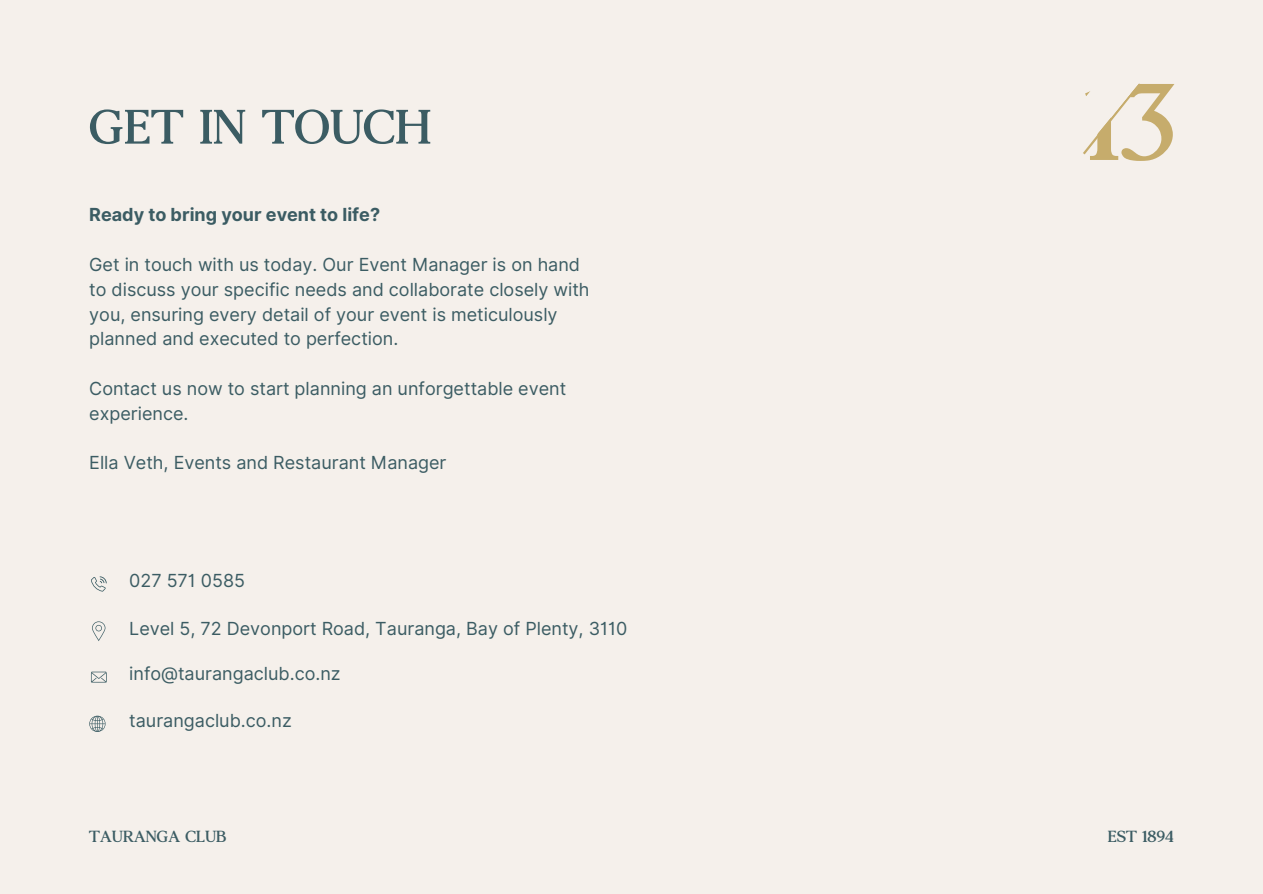
<style>
.page{position:relative;width:1263px;height:894px;background:#fff}
.page>*{position:absolute;margin:0;border:0;box-sizing:border-box;transform-origin:0 0}
.t1{font:700 121.5px "Agatho";color:#c6ac6c}
.t2{font:700 54px "Agatho";color:#3b5c63}
.t3{font:18px/24.8px "Inter";color:#3b5c63}
.t4{font:700 18px "Inter";color:#3b5c63}
.t5{font:700 18px "Agatho";color:#3b5c63}
</style>
<div class="page">
<div style="left:0;top:0;width:1263px;height:893px;background:#f5f0eb"></div>
<svg style="left:1083px;top:83px;width:58px;height:72px"></svg>
<svg style="left:91px;top:576px;width:16px;height:15px"></svg>
<svg style="left:91px;top:671px;width:16px;height:11px"></svg>
<svg style="left:89px;top:715px;width:16px;height:16px"></svg>
<svg style="left:92px;top:621px;width:13px;height:20px"></svg>
<p class="t2" style="left:89px;top:92px;width:343px">GET IN TOUCH</p>
<h3 class="t4" style="left:89px;top:204px;width:292px">Ready to bring your event to life?</h3>
<p class="t3" style="left:89px;top:252px;width:502px">Get in touch with us today. Our Event Manager is on hand to discuss your specific needs and collaborate closely with you, ensuring every detail of your event is meticulously planned and executed to perfection.</p>
<p class="t3" style="left:89px;top:376px;width:478px">Contact us now to start planning an unforgettable event experience.</p>
<p class="t3" style="left:89px;top:450px;width:359px">Ella Veth, Events and Restaurant Manager</p>
<p class="t3" style="left:129px;top:568px;width:117px">027 571 0585</p>
<p class="t3" style="left:129px;top:615px;width:499px">Level 5, 72 Devonport Road, Tauranga, Bay of Plenty, 3110</p>
<p class="t3" style="left:129px;top:661px;width:213px">info@taurangaclub.co.nz</p>
<p class="t3" style="left:129px;top:707px;width:164px">taurangaclub.co.nz</p>
<h1 class="t1" style="left:1084px;top:44px;width:96px">13</h1>
<p class="t5" style="left:89px;top:824px;width:139px">TAURANGA CLUB</p>
<p class="t5" style="left:1108px;top:824px;width:67px">EST 1894</p>
</div>
